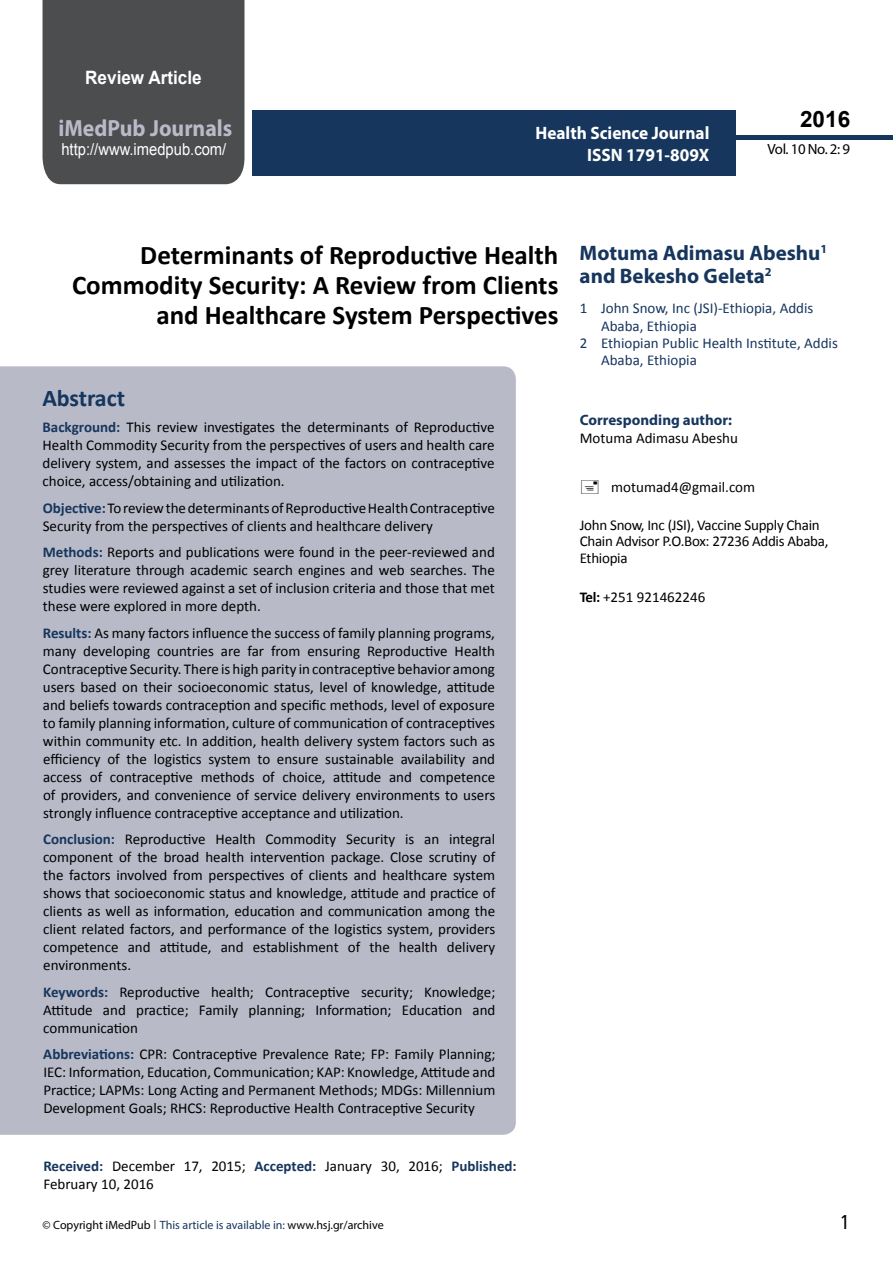
<style>
.page{position:relative;width:893px;height:1263px;background:#fff}
.page>*{position:absolute;margin:0;border:0;box-sizing:border-box;transform-origin:0 0}
.t1{font:700 27px/29.7px "Calibri";color:#000;text-align:right}
.t2{font:25.5px "Tunga";color:#000}
.t3{font:700 24px "Calibri";letter-spacing:-.005em;color:#16365d}
.t4{font:700 23.4px "Myriad Pro";color:#b9bac8;scale:.93 1}
.t5{font:700 22.5px "Arial";color:#000}
.t6{font:700 21px/23.1px "Myriad Pro";color:#16365d}
.t7{font:700 18.45px "Arial";color:#fff;scale:.93 1}
.t8{font:700 18px/21.6px "Myriad Pro";color:#fff;text-align:right;scale:.96 1}
.t9{font:16.5px "Arial";color:#fff;scale:.89 1}
.t10{font:15px/18px "Calibri";color:#000;text-align:justify}
.t11{font:15px "Calibri";color:#16365d}
.t12{font:15px/16.5px "Calibri";letter-spacing:-.02em;color:#000}
.t13{font:700 15px "Myriad Pro";color:#16365d}
.t14{font:14.85px "Myriad Pro";letter-spacing:-.03em;color:#000}
.t15{font:12px "Myriad Pro";color:#000}
.s1{font-weight:700;color:#16365d}
.s2{font-weight:700}
.s3{font-family:"Tunga"}
.s4{color:#16365d}
</style>
<div class="page">
<div style="left:252px;top:110px;width:469px;height:66px;background:#16365d"></div>
<div style="left:720px;top:110px;width:16px;height:66px;background:#16365d"></div>
<div style="left:43px;top:0;width:201px;height:184px;background:#4c4d4f"></div>
<div style="left:736px;top:135px;width:157px;height:5px;background:#16365d"></div>
<div style="left:0;top:366px;width:516px;height:769px;background:#b9bac8"></div>
<p class="t7" style="left:85px;top:65px;width:127px">Review Article</p>
<h3 class="t4" style="left:58px;top:113px;width:189px">iMedPub Journals</h3>
<p class="t9" style="left:61px;top:138px;width:187px">http://www.imedpub.com/</p>
<p class="t8" style="left:536px;top:122px;width:183px">Health Science Journal<br>ISSN 1791-809X</p>
<h3 class="t5" style="left:800px;top:104px;width:52px">2016</h3>
<p class="t14" style="left:768px;top:140px;width:84px">Vol. 10 No. 2: 9</p>
<h1 class="t1" style="left:72px;top:241px;width:488px">Determinants of Reproductive Health<br>Commodity Security: A Review from Clients and Healthcare System Perspectives</h1>
<h3 class="t3" style="left:43px;top:382px;width:84px">Abstract</h3>
<p class="t10" style="left:43px;top:418px;width:454px"><span class="s1">Background:</span> This review investigates the determinants of Reproductive Health Commodity Security from the perspectives of users and health care delivery system, and assesses the impact of the factors on contraceptive choice, access/obtaining and utilization.</p>
<p class="t10" style="left:43px;top:499px;width:454px"><span class="s1">Objective:</span>ToreviewthedeterminantsofReproductiveHealthContraceptive<br>Security from the perspectives of clients and healthcare delivery</p>
<p class="t10" style="left:43px;top:543px;width:454px"><span class="s1">Methods:</span> Reports and publications were found in the peer-reviewed and grey literature through academic search engines and web searches. The studies were reviewed against a set of inclusion criteria and those that met these were explored in more depth.</p>
<p class="t10" style="left:43px;top:624px;width:454px"><span class="s1">Results:</span> As many factors influence the success of family planning programs, many developing countries are far from ensuring Reproductive Health Contraceptive Security. There is high parity in contraceptive behavior among users based on their socioeconomic status, level of knowledge, attitude and beliefs towards contraception and specific methods, level of exposure to family planning information, culture of communication of contraceptives within community etc. In addition, health delivery system factors such as efficiency of the logistics system to ensure sustainable availability and access of contraceptive methods of choice, attitude and competence of providers, and convenience of service delivery environments to users strongly influence contraceptive acceptance and utilization.</p>
<p class="t10" style="left:43px;top:830px;width:454px"><span class="s1">Conclusion:</span> Reproductive Health Commodity Security is an integral component of the broad health intervention package. Close scrutiny of the factors involved from perspectives of clients and healthcare system shows that socioeconomic status and knowledge, attitude and practice of clients as well as information, education and communication among the client related factors, and performance of the logistics system, providers competence and attitude, and establishment of the health delivery environments.</p>
<p class="t10" style="left:43px;top:983px;width:454px"><span class="s1">Keywords:</span> Reproductive health; Contraceptive security; Knowledge; Attitude and practice; Family planning; Information; Education and communication</p>
<p class="t10" style="left:43px;top:1045px;width:454px"><span class="s1">Abbreviations:</span> CPR: Contraceptive Prevalence Rate; FP: Family Planning; IEC: Information, Education, Communication; KAP: Knowledge, Attitude and Practice; LAPMs: Long Acting and Permanent Methods; MDGs: Millennium Development Goals; RHCS: Reproductive Health Contraceptive Security</p>
<p class="t10" style="left:43px;top:1156px;width:475px;line-height:18.8px"><span class="s1">Received:</span> December 17, 2015; <span class="s1">Accepted:</span> January 30, 2016; <span class="s1">Published:<br></span>February 10, 2016</p>
<h3 class="t6" style="left:580px;top:241px;width:249px">Motuma Adimasu Abeshu<sup>1 </sup>and Bekesho Geleta<sup>2</sup></h3>
<p class="t11" style="left:580px;top:299px;width:235px">1 John Snow, Inc (JSI)-Ethiopia, Addis</p>
<p class="t11" style="left:601px;top:316px;width:97px">Ababa, Ethiopia</p>
<p class="t11" style="left:580px;top:334px;width:260px">2 Ethiopian Public Health Institute, Addis</p>
<p class="t11" style="left:601px;top:351px;width:97px">Ababa, Ethiopia</p>
<p class="t13" style="left:580px;top:410px;width:154px">Corresponding author:</p>
<p class="t10" style="left:580px;top:429px;width:160px">Motuma Adimasu Abeshu</p>
<p class="t10" style="left:611px;top:478px;width:145px">motumad4@gmail.com</p>
<p class="t12" style="left:580px;top:517px;width:250px">John Snow, Inc (JSI), Vaccine Supply Chain<br>Chain Advisor P.O.Box: 27236 Addis Ababa,<br>Ethiopia</p>
<p class="t10" style="left:580px;top:588px;width:127px"><span class="s2">Tel:</span> +251 921462246</p>
<p class="t15" style="left:43px;top:1217px;width:343px">© Copyright iMedPub <span class="s3">|</span> <span class="s4">This article is available in:</span> www.hsj.gr/archive</p>
<h2 class="t2" style="left:841px;top:1205px;width:9px">1</h2>
</div>
